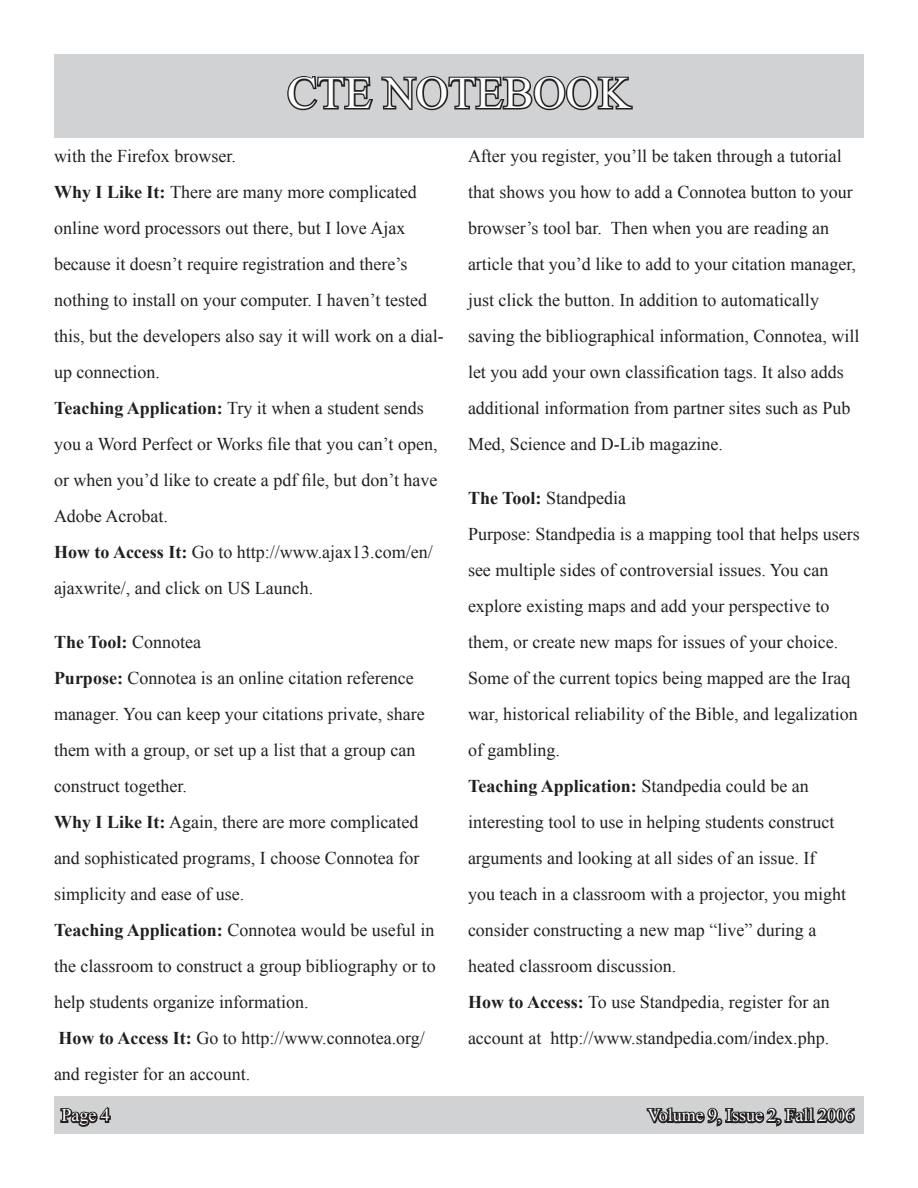
<style>
.page{position:relative;width:918px;height:1188px;background:#fff}
.page>*{position:absolute;margin:0;border:0;box-sizing:border-box;transform-origin:0 0}
.t1{font:45px "Times New Roman";color:#fff}
.t2{font:18px/36px "Times New Roman";color:#231f20}
.t3{font:18px "Times New Roman";color:#fff}
.s1{font-weight:700}
</style>
<div class="page">
<div style="left:54px;top:54px;width:810px;height:84px;background:#d1d2d4"></div>
<svg style="left:287px;top:76px;width:346px;height:35px"></svg>
<div style="left:54px;top:1096px;width:810px;height:38px;background:#d1d2d4"></div>
<svg style="left:60px;top:1106px;width:51px;height:21px"></svg>
<svg style="left:646px;top:1107px;width:209px;height:20px"></svg>
<h1 class="t1" style="left:287px;top:63px;width:345px">CTE NOTEBOOK</h1>
<p class="t2" style="left:54px;top:138px;width:391px">with the Firefox browser.<br><span class="s1">Why I Like It:</span> There are many more complicated online word processors out there, but I love Ajax because it doesn’t require registration and there’s nothing to install on your computer. I haven’t tested this, but the developers also say it will work on a dial&shy;up connection.<br><span class="s1">Teaching Application:</span> Try it when a student sends you a Word Perfect or Works file that you can’t open, or when you’d like to create a pdf file, but don’t have Adobe Acrobat.<br><span class="s1">How to Access It:</span> Go to http://www.ajax13.com/en/ ajaxwrite/, and click on US Launch.</p>
<p class="t2" style="left:54px;top:624px;width:383px"><span class="s1">The Tool:</span> Connotea<br><span class="s1">Purpose:</span> Connotea is an online citation reference manager. You can keep your citations private, share them with a group, or set up a list that a group can construct together.<br><span class="s1">Why I Like It:</span> Again, there are more complicated and sophisticated programs, I choose Connotea for simplicity and ease of use.<br><span class="s1">Teaching Application:</span> Connotea would be useful in the classroom to construct a group bibliography or to help students organize information.<br><span class="s1">How to Access It:</span> Go to http://www.connotea.org/ and register for an account.</p>
<p class="t2" style="left:468px;top:138px;width:393px">After you register, you’ll be taken through a tutorial that shows you how to add a Connotea button to your browser’s tool bar. Then when you are reading an article that you’d like to add to your citation manager, just click the button. In addition to automatically saving the bibliographical information, Connotea, will let you add your own classification tags. It also adds additional information from partner sites such as Pub Med, Science and D-Lib magazine.</p>
<p class="t2" style="left:468px;top:480px;width:393px"><span class="s1">The Tool:</span> Standpedia<br>Purpose: Standpedia is a mapping tool that helps users see multiple sides of controversial issues. You can explore existing maps and add your perspective to them, or create new maps for issues of your choice.<br>Some of the current topics being mapped are the Iraq war, historical reliability of the Bible, and legalization of gambling.<br><span class="s1">Teaching Application:</span> Standpedia could be an interesting tool to use in helping students construct arguments and looking at all sides of an issue. If<br>you teach in a classroom with a projector, you might consider constructing a new map “live” during a heated classroom discussion.<br><span class="s1">How to Access:</span> To use Standpedia, register for an account at http://www.standpedia.com/index.php.</p>
<p class="t3" style="left:62px;top:1103px;width:50px">Page 4</p>
<p class="t3" style="left:648px;top:1103px;width:208px">Volume 9, Issue 2, Fall 2006</p>
</div>
